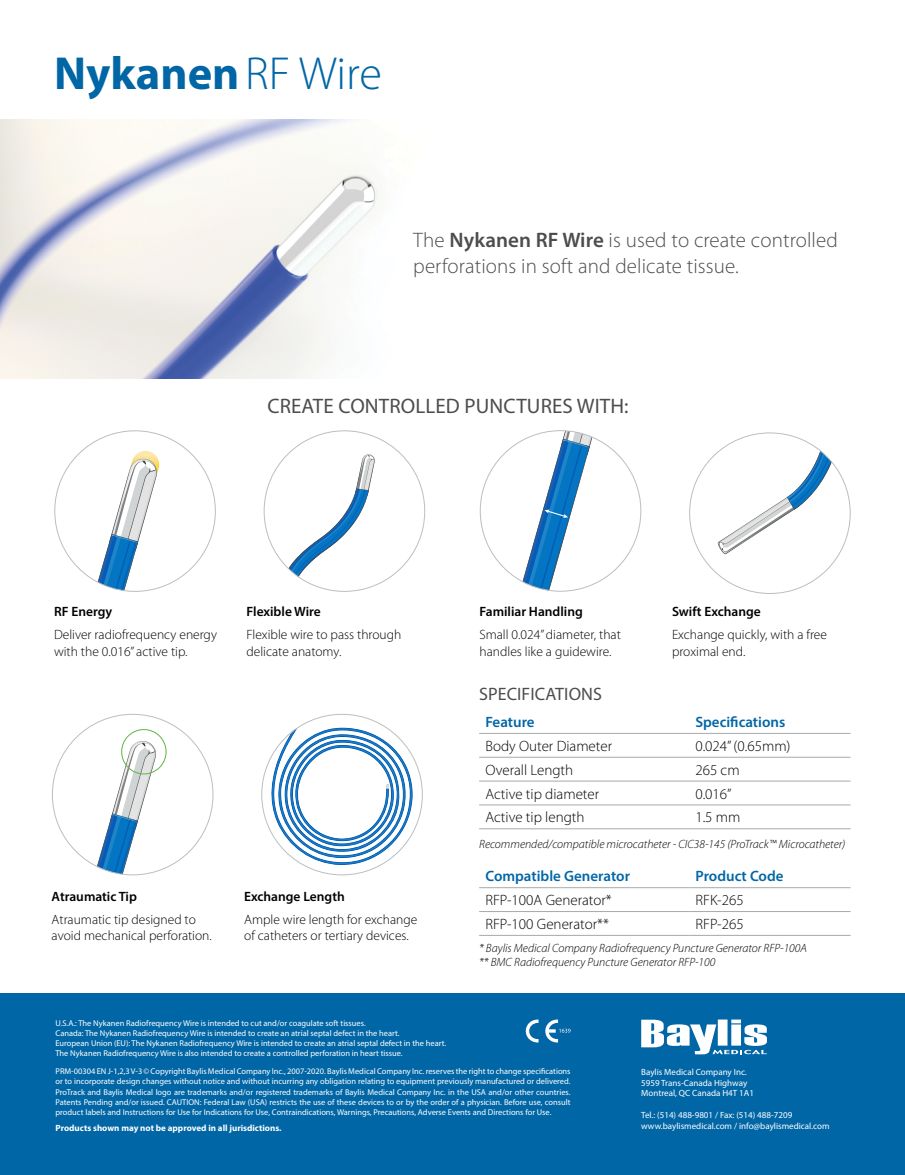
<style>
.page{position:relative;width:905px;height:1175px;background:#fff}
.page>*{position:absolute;margin:0;border:0;box-sizing:border-box;transform-origin:0 0}
.t1{font:700 46.5px "Myriad Pro";color:#0066a6}
.t2{font:300 21px/25.2px "Myriad Pro";letter-spacing:.005em;color:#4d4d4f}
.t3{font:21px "Myriad Pro";letter-spacing:.005em;color:#4d4d4f}
.t4{font:18px "Myriad Pro";letter-spacing:.005em;color:#4d4d4f}
.t5{font:300 15px "Myriad Pro";color:#000}
.t6{font:600 15px "Myriad Pro";color:#0066a6}
.t7{font:300 13.5px/16.2px "Myriad Pro";color:#000}
.t8{font:600 13.5px "Myriad Pro";color:#000}
.t9{font:italic 300 12px/14.4px "Myriad Pro";color:#000}
.t10{font:9px/10.8px "Myriad Pro";color:#fff}
.t11{font:700 9px "Myriad Pro";color:#fff}
.t12{font:8.4px/10.1px "Myriad Pro";color:#fff;text-align:justify}
.s1{font-weight:300}
.s2{font-weight:600}
</style>
<div class="page">
<div style="left:0;top:993px;width:904px;height:181px;background:#0066a6"></div>
<img style="left:134px;top:451px;width:25px;height:20px">
<svg style="left:84px;top:457px;width:74px;height:133px"></svg>
<svg style="left:279px;top:454px;width:96px;height:137px"></svg>
<svg style="left:512px;top:430px;width:97px;height:161px"></svg>
<svg style="left:716px;top:434px;width:134px;height:122px"></svg>
<svg style="left:86px;top:729px;width:81px;height:146px"></svg>
<svg style="left:271px;top:714px;width:142px;height:151px"></svg>
<img style="left:0;top:119px;width:377px;height:260px">
<svg style="left:641px;top:1019px;width:126px;height:35px"></svg>
<hr style="left:479px;top:733px;width:210px;height:1px;background:#a7a9ac">
<hr style="left:689px;top:733px;width:161px;height:1px;background:#a7a9ac">
<hr style="left:479px;top:757px;width:210px;height:1px;background:#a7a9ac">
<hr style="left:689px;top:757px;width:161px;height:1px;background:#a7a9ac">
<hr style="left:479px;top:781px;width:210px;height:1px;background:#a7a9ac">
<hr style="left:689px;top:781px;width:161px;height:1px;background:#a7a9ac">
<hr style="left:479px;top:804px;width:210px;height:1px;background:#a7a9ac">
<hr style="left:689px;top:804px;width:161px;height:1px;background:#a7a9ac">
<hr style="left:479px;top:828px;width:210px;height:1px;background:#a7a9ac">
<hr style="left:689px;top:828px;width:161px;height:1px;background:#a7a9ac">
<hr style="left:479px;top:887px;width:210px;height:1px;background:#a7a9ac">
<hr style="left:689px;top:887px;width:161px;height:1px;background:#a7a9ac">
<hr style="left:479px;top:911px;width:210px;height:1px;background:#a7a9ac">
<hr style="left:689px;top:911px;width:161px;height:1px;background:#a7a9ac">
<hr style="left:479px;top:935px;width:210px;height:1px;background:#a7a9ac">
<hr style="left:689px;top:935px;width:161px;height:1px;background:#a7a9ac">
<svg style="left:525px;top:1019px;width:13px;height:23px"></svg>
<svg style="left:545px;top:1019px;width:25px;height:23px"></svg>
<h1 class="t1" style="left:54px;top:43px;width:329px">Nykanen<span class="s1">RF Wire</span></h1>
<h2 class="t2" style="left:413px;top:227px;width:426px">The <span class="s2">Nykanen RF Wire</span> is used to create controlled perforations in soft and delicate tissue.</h2>
<h2 class="t3" style="left:267px;top:393px;width:362px">CREATE CONTROLLED PUNCTURES WITH:</h2>
<h3 class="t8" style="left:54px;top:603px;width:60px">RF Energy</h3>
<h3 class="t7" style="left:54px;top:626px;width:164px">Deliver radiofrequency energy with the 0.016” active tip.</h3>
<h3 class="t8" style="left:246px;top:603px;width:76px">Flexible Wire</h3>
<h3 class="t7" style="left:246px;top:626px;width:156px">Flexible wire to pass through delicate anatomy.</h3>
<h3 class="t8" style="left:52px;top:887px;width:87px">Atraumatic Tip</h3>
<h3 class="t7" style="left:52px;top:911px;width:162px">Atraumatic tip designed to avoid mechanical perforation.</h3>
<h3 class="t8" style="left:244px;top:887px;width:102px">Exchange Length</h3>
<h3 class="t7" style="left:244px;top:911px;width:175px">Ample wire length for exchange of catheters or tertiary devices.</h3>
<h3 class="t8" style="left:479px;top:603px;width:105px">Familiar Handling</h3>
<h3 class="t7" style="left:479px;top:626px;width:143px">Small 0.024” diameter, that handles like a guidewire.</h3>
<h3 class="t4" style="left:479px;top:682px;width:124px">SPECIFICATIONS</h3>
<h3 class="t8" style="left:672px;top:603px;width:90px">Swift Exchange</h3>
<h3 class="t7" style="left:672px;top:626px;width:156px">Exchange quickly, with a free proximal end.</h3>
<h3 class="t6" style="left:485px;top:712px;width:51px">Feature</h3>
<h3 class="t6" style="left:695px;top:712px;width:91px">Specifications</h3>
<h3 class="t5" style="left:485px;top:737px;width:128px">Body Outer Diameter</h3>
<h3 class="t5" style="left:695px;top:737px;width:97px">0.024” (0.65mm)</h3>
<h3 class="t5" style="left:485px;top:760px;width:89px">Overall Length</h3>
<h3 class="t5" style="left:695px;top:760px;width:46px">265 cm</h3>
<h3 class="t5" style="left:485px;top:784px;width:115px">Active tip diameter</h3>
<h3 class="t5" style="left:695px;top:784px;width:38px">0.016”</h3>
<h3 class="t5" style="left:485px;top:808px;width:101px">Active tip length</h3>
<h3 class="t5" style="left:695px;top:808px;width:47px">1.5 mm</h3>
<h3 class="t9" style="left:479px;top:837px;width:368px">Recommended/compatible microcatheter - CIC38-145 (ProTrack™ Microcatheter)</h3>
<h3 class="t6" style="left:485px;top:866px;width:146px">Compatible Generator</h3>
<h3 class="t6" style="left:695px;top:866px;width:89px">Product Code</h3>
<h3 class="t5" style="left:485px;top:891px;width:128px">RFP-100A Generator*</h3>
<h3 class="t5" style="left:695px;top:891px;width:50px">RFK-265</h3>
<h3 class="t5" style="left:485px;top:915px;width:125px">RFP-100 Generator**</h3>
<h3 class="t5" style="left:695px;top:915px;width:50px">RFP-265</h3>
<h3 class="t9" style="left:479px;top:940px;width:329px">* Baylis Medical Company Radiofrequency Puncture Generator RFP-100A ** BMC Radiofrequency Puncture Generator RFP-100</h3>
<p class="t12" style="left:56px;top:1017px;width:392px;text-align:left">U.S.A.: The Nykanen Radiofrequency Wire is intended to cut and/or coagulate soft tissues.<br>Canada: The Nykanen Radiofrequency Wire is intended to create an atrial septal defect in the heart.<br>European Union (EU): The Nykanen Radiofrequency Wire is intended to create an atrial septal defect in the heart.<br>The Nykanen Radiofrequency Wire is also intended to create a controlled perforation in heart tissue.</p>
<p class="t12" style="left:56px;top:1066px;width:516px">PRM-00304 EN J-1,2,3 V-3 © Copyright Baylis Medical Company Inc., 2007-2020. Baylis Medical Company Inc. reserves the right to change specifications or to incorporate design changes without notice and without incurring any obligation relating to equipment previously manufactured or delivered.<br>ProTrack and Baylis Medical logo are trademarks and/or registered trademarks of Baylis Medical Company Inc. in the USA and/or other countries.<br>Patents Pending and/or issued. CAUTION: Federal Law (USA) restricts the use of these devices to or by the order of a physician. Before use, consult product labels and Instructions for Use for Indications for Use, Contraindications, Warnings, Precautions, Adverse Events and Directions for Use.</p>
<p class="t11" style="left:56px;top:1122px;width:227px">Products shown may not be approved in all jurisdictions.</p>
<p class="t10" style="left:641px;top:1066px;width:114px">Baylis Medical Company Inc.<br>5959 Trans-Canada Highway<br>Montreal, QC Canada H4T 1A1</p>
<p class="t10" style="left:641px;top:1109px;width:190px">Tel.: (514) 488-9801 / Fax: (514) 488-7209 www.baylismedical.com / info@baylismedical.com</p>
</div>
